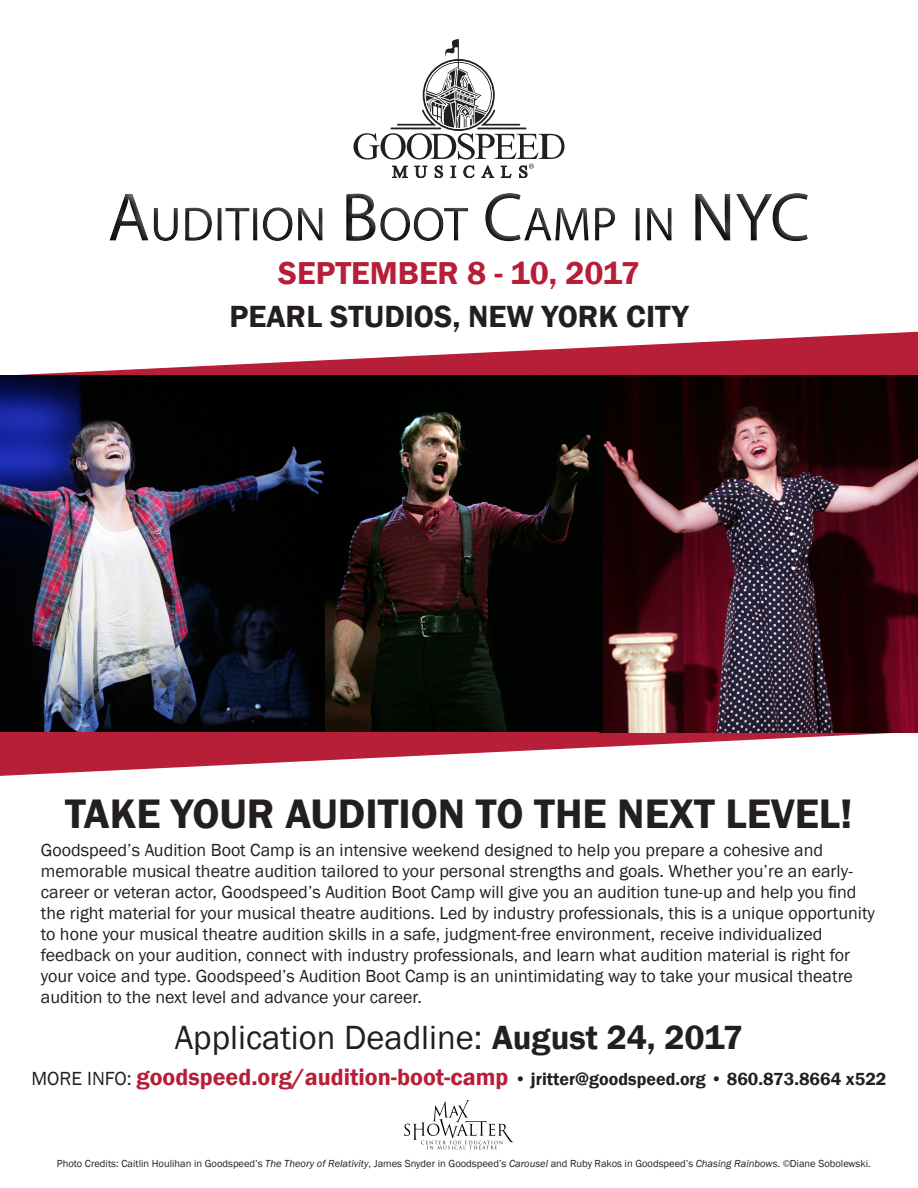
<style>
.page{position:relative;width:918px;height:1188px;background:#fff}
.page>*{position:absolute;margin:0;border:0;box-sizing:border-box;transform-origin:0 0}
.t1{font:600 42.45px "Franklin Gothic";color:#231f20}
.t2{font:34.5px "Franklin Gothic";color:#231f20}
.t3{font:600 32.55px "Franklin Gothic";color:#b71e37}
.t4{font:600 31.5px "Franklin Gothic";color:#231f20}
.t5{font:18px/21px "Franklin Gothic";color:#231f20}
.t6{font:600 18px "Franklin Gothic";color:#231f20}
.t7{font:10.5px "Franklin Gothic";color:#231f20}
.s1{font-weight:600}
.s2{font-weight:400;font-size:19.5px}
.s3{font-size:24px;color:#b71e37}
.s4{font-style:italic}
.s5{font-family:"Myriad Pro";font-style:italic}
</style>
<div class="page">
<svg style="left:0;top:332px;width:918px;height:444px"></svg>
<div style="left:97px;top:188px;width:720px;height:67px;background:#231f20;opacity:.75"></div>
<svg style="left:353px;top:39px;width:212px;height:139px"></svg>
<img style="left:602px;top:376px;width:316px;height:356px">
<img style="left:0;top:376px;width:602px;height:356px">
<svg style="left:404px;top:1100px;width:110px;height:49px"></svg>
<p class="t3" style="left:278px;top:253px;width:363px">SEPTEMBER 8 - 10, 2017</p>
<p class="t4" style="left:230px;top:297px;width:460px">PEARL STUDIOS, NEW YORK CITY</p>
<p class="t1" style="left:65px;top:787px;width:789px">TAKE YOUR AUDITION TO THE NEXT LEVEL!</p>
<p class="t5" style="left:41px;top:840px;width:836px">Goodspeed’s Audition Boot Camp is an intensive weekend designed to help you prepare a cohesive and memorable musical theatre audition tailored to your personal strengths and goals. Whether you’re an early&shy;career or veteran actor, Goodspeed’s Audition Boot Camp will give you an audition tune-up and help you find the right material for your musical theatre auditions. Led by industry professionals, this is a unique opportunity to hone your musical theatre audition skills in a safe, judgment-free environment, receive individualized feedback on your audition, connect with industry professionals, and learn what audition material is right for your voice and type. Goodspeed’s Audition Boot Camp is an unintimidating way to take your musical theatre audition to the next level and advance your career.</p>
<p class="t2" style="left:175px;top:1016px;width:570px">Application Deadline: <span class="s1">August 24, 2017</span></p>
<p class="t6" style="left:32px;top:1068px;width:856px"><span class="s2">MORE INFO:</span> <span class="s3">goodspeed.org/audition-boot-camp</span> • jritter@goodspeed.org • 860.873.8664 x522</p>
<p class="t7" style="left:57px;top:1157px;width:815px">Photo Credits: Caitlin Houlihan in Goodspeed’s <span class="s4">The Theory of Relativity</span>, James Snyder in Goodspeed’s <span class="s4">Carousel</span> and Ruby Rakos in Goodspeed’s <span class="s4">Chasing Rainbows</span>. <span class="s5">©</span>Diane Sobolewski.</p>
</div>
